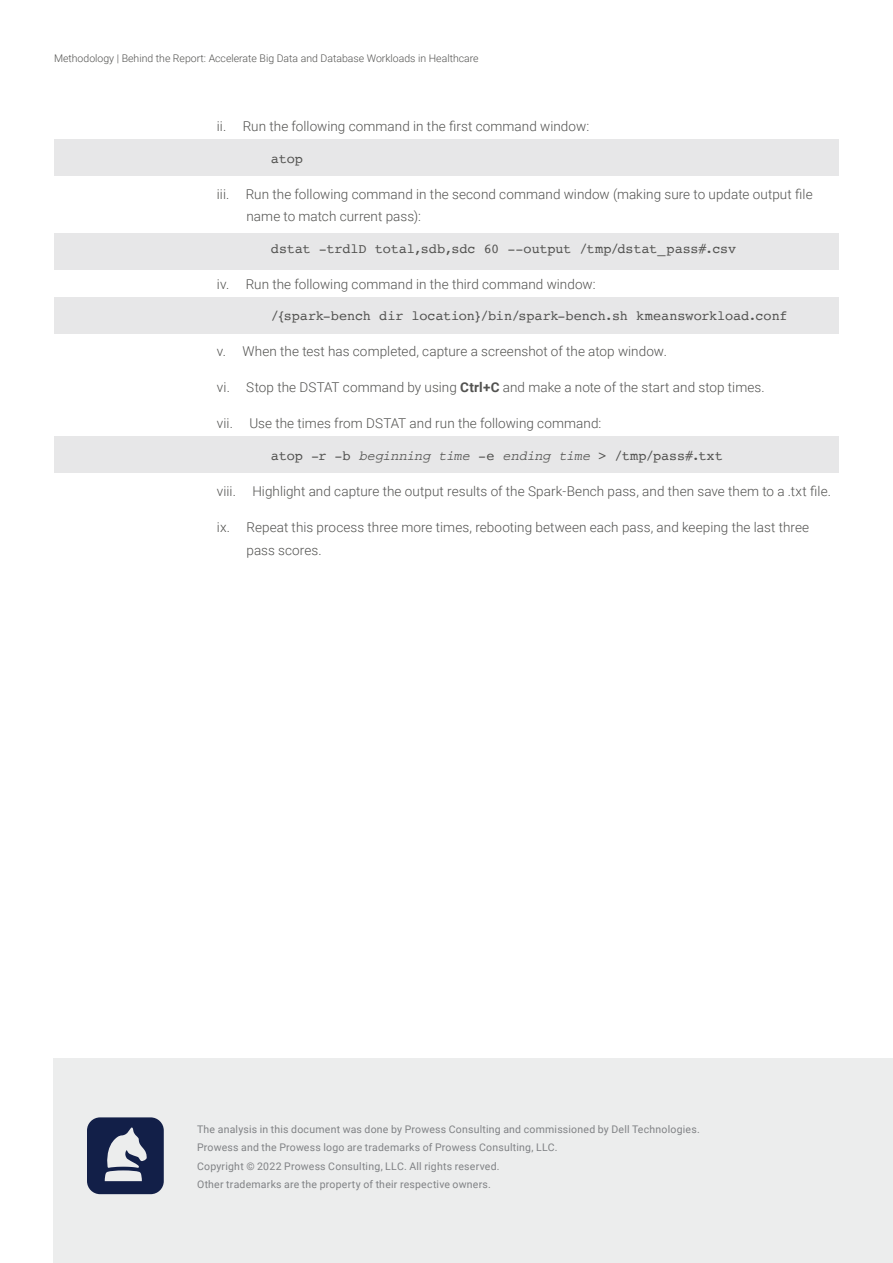
<style>
.page{position:relative;width:893px;height:1263px;background:#fff}
.page>*{position:absolute;margin:0;border:0;box-sizing:border-box;transform-origin:0 0}
.t1{font:300 13.5px/22.5px "Roboto";letter-spacing:.005em;color:#525250}
.t2{font:13.5px "Courier";letter-spacing:-.005em;color:#525250}
.t3{font:10.5px/18.3px "Roboto";letter-spacing:.02em;color:#808285}
.t4{font:300 10.5px "Roboto";color:#525250}
.s1{font-weight:700}
.s2{font-family:"Courier Std";font-style:italic}
</style>
<div class="page">
<div style="left:54px;top:1058px;width:839px;height:205px;background:#eceded"></div>
<svg style="left:87px;top:1117px;width:77px;height:77px"></svg>
<div style="left:55px;top:139px;width:784px;height:37px;background:#e7e7e8"></div>
<div style="left:55px;top:233px;width:784px;height:37px;background:#e7e7e8"></div>
<div style="left:55px;top:297px;width:784px;height:37px;background:#e7e7e8"></div>
<div style="left:55px;top:436px;width:784px;height:36px;background:#e7e7e8"></div>
<p class="t4" style="left:54px;top:51px;width:426px">Methodology | Behind the Report: Accelerate Big Data and Database Workloads in Healthcare</p>
<p class="t1" style="left:217px;top:115px;width:374px">ii. Run the following command in the first command window:</p>
<p class="t2" style="left:271px;top:148px;width:33px">atop</p>
<p class="t1" style="left:246px;top:182px;width:568px;text-indent:-30px">iii. Run the following command in the second command window (making sure to update output file name to match current pass):</p>
<p class="t2" style="left:271px;top:238px;width:467px">dstat -trdlD total,sdb,sdc 60 --output /tmp/dstat_pass#.csv</p>
<p class="t1" style="left:217px;top:272px;width:380px">iv. Run the following command in the third command window:</p>
<p class="t2" style="left:271px;top:306px;width:518px">/{spark-bench dir location}/bin/spark-bench.sh kmeansworkload.conf</p>
<p class="t1" style="left:217px;top:340px;width:451px">v. When the test has completed, capture a screenshot of the atop window.</p>
<p class="t1" style="left:217px;top:376px;width:549px">vi. Stop the DSTAT command by using <span class="s1">Ctrl+C</span> and make a note of the start and stop times.</p>
<p class="t1" style="left:217px;top:412px;width:386px">vii. Use the times from DSTAT and run the following command:</p>
<p class="t2" style="left:271px;top:445px;width:453px">atop -r -b <span class="s2">beginning time</span> -e <span class="s2">ending time</span> &gt; /tmp/pass#.txt</p>
<p class="t1" style="left:217px;top:479px;width:615px">viii. Highlight and capture the output results of the Spark-Bench pass, and then save them to a .txt file.</p>
<p class="t1" style="left:246px;top:515px;width:564px;text-indent:-30px">ix. Repeat this process three more times, rebooting between each pass, and keeping the last three pass scores.</p>
<p class="t3" style="left:197px;top:1120px;width:504px">The analysis in this document was done by Prowess Consulting and commissioned by Dell Technologies.<br>Prowess and the Prowess logo are trademarks of Prowess Consulting, LLC.<br>Copyright © 2022 Prowess Consulting, LLC. All rights reserved.<br>Other trademarks are the property of their respective owners.</p>
</div>
